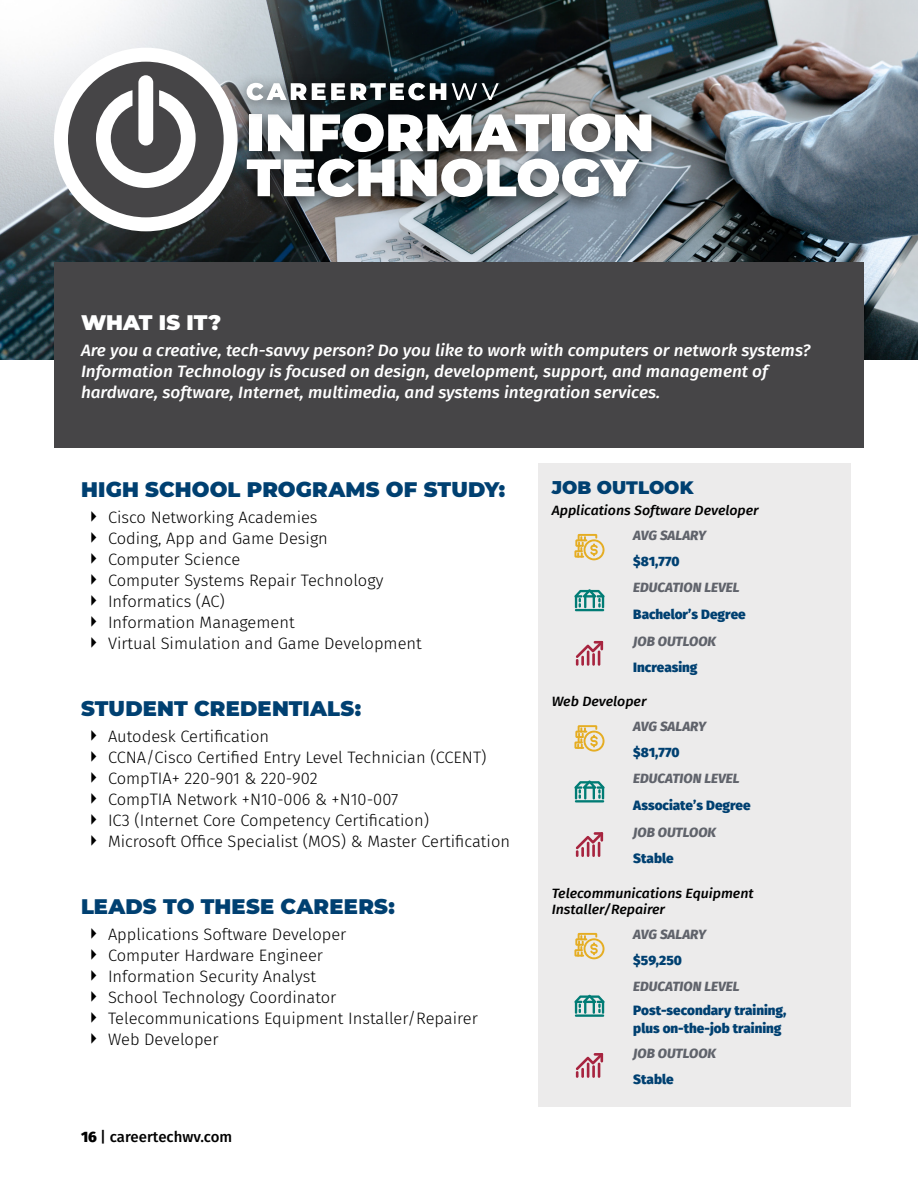
<style>
.page{position:relative;width:918px;height:1188px;background:#fff}
.page>*{position:absolute;margin:0;border:0;box-sizing:border-box;transform-origin:0 0}
.t1{font:900 52.5px/45px "Montserrat";color:#fff}
.Section{font:900 21px "Montserrat";letter-spacing:.01em;color:#004071}
.What_Is_It{font:900 21px "Montserrat";letter-spacing:-.005em;color:#fff}
.Job_Outlook{font:900 18px "Montserrat";color:#004071}
.t2{font:300 16.5px "Fira Sans";color:#000}
.Cluster_Description{font:italic 500 16.5px/21px "Fira Sans";color:#fff;scale:1.04 1}
.t3{font:500 15px "Fira Sans";color:#000}
.Table_Text_2{font:800 13.5px "Fira Sans";color:#004071}
.Table_Heading{font:italic 800 13.5px "Fira Sans";color:#60636b}
.Job_Labels{font:italic 500 13.5px "Fira Sans";color:#000;scale:1.05 1}
.s1{font-family:"Montserrat";font-weight:500;font-size:24.75px}
.s2{font-weight:800}
</style>
<div class="page">
<img style="left:0;top:0;width:918px;height:360px">
<div style="left:54px;top:262px;width:810px;height:185px;background:#464547"></div>
<div style="left:54px;top:48px;width:184px;height:183px;background:#fff;border-radius:50%"></div>
<svg style="left:68px;top:62px;width:156px;height:155px"></svg>
<div style="left:232px;top:103px;width:435px;height:113px;background:#000;opacity:.75"></div>
<div style="left:232px;top:73px;width:280px;height:47px;background:#000;opacity:.75"></div>
<svg style="left:247px;top:83px;width:98px;height:17px"></svg>
<svg style="left:351px;top:83px;width:95px;height:17px"></svg>
<svg style="left:452px;top:83px;width:47px;height:17px"></svg>
<div style="left:538px;top:463px;width:312px;height:644px;background:#ecebeb"></div>
<svg style="left:574px;top:534px;width:31px;height:26px"></svg>
<hr style="left:575px;top:609px;width:29px;height:2px;background:#017c75">
<svg style="left:574px;top:589px;width:31px;height:19px"></svg>
<svg style="left:576px;top:641px;width:27px;height:25px"></svg>
<svg style="left:574px;top:725px;width:31px;height:27px"></svg>
<hr style="left:575px;top:800px;width:29px;height:3px;background:#017c75">
<svg style="left:574px;top:780px;width:31px;height:19px"></svg>
<svg style="left:576px;top:832px;width:27px;height:25px"></svg>
<svg style="left:574px;top:933px;width:31px;height:26px"></svg>
<hr style="left:575px;top:1014px;width:29px;height:3px;background:#017c75">
<svg style="left:574px;top:995px;width:31px;height:19px"></svg>
<svg style="left:576px;top:1053px;width:27px;height:25px"></svg>
<p class="t1" style="left:247px;top:107px;width:409px">INFORMATION<br>TECHNOLOGY</p>
<p class="What_Is_It" style="left:81px;top:307px;width:142px">WHAT IS IT?</p>
<p class="Cluster_Description" style="left:81px;top:339px;width:703px">Are you a creative, tech-savvy person? Do you like to work with computers or network systems?<br>Information Technology is focused on design, development, support, and management of hardware, software, Internet, multimedia, and systems integration services.</p>
<p class="Section" style="left:81px;top:474px;width:426px">HIGH SCHOOL PROGRAMS OF STUDY:</p>
<p class="t2" style="left:90px;top:505px;width:229px"><span class="s1">▶</span> Cisco Networking Academies</p>
<p class="t2" style="left:90px;top:526px;width:239px"><span class="s1">▶</span> Coding, App and Game Design</p>
<p class="t2" style="left:90px;top:547px;width:152px"><span class="s1">▶</span> Computer Science</p>
<p class="t2" style="left:90px;top:568px;width:295px"><span class="s1">▶</span> Computer Systems Repair Technology</p>
<p class="t2" style="left:90px;top:589px;width:136px"><span class="s1">▶</span> Informatics (AC)</p>
<p class="t2" style="left:90px;top:610px;width:206px"><span class="s1">▶</span> Information Management</p>
<p class="t2" style="left:90px;top:631px;width:333px"><span class="s1">▶</span> Virtual Simulation and Game Development</p>
<p class="Section" style="left:81px;top:693px;width:282px">STUDENT CREDENTIALS:</p>
<p class="t2" style="left:90px;top:724px;width:181px"><span class="s1">▶</span> Autodesk Certification</p>
<p class="t2" style="left:90px;top:745px;width:398px"><span class="s1">▶</span> CCNA/Cisco Certified Entry Level Technician (CCENT)</p>
<p class="t2" style="left:90px;top:766px;width:229px"><span class="s1">▶</span> CompTIA+ 220-901 &amp; 220-902</p>
<p class="t2" style="left:90px;top:787px;width:310px"><span class="s1">▶</span> CompTIA Network +N10-006 &amp; +N10-007</p>
<p class="t2" style="left:90px;top:808px;width:341px"><span class="s1">▶</span> IC3 (Internet Core Competency Certification)</p>
<p class="t2" style="left:90px;top:829px;width:422px"><span class="s1">▶</span> Microsoft Office Specialist (MOS) &amp; Master Certification</p>
<p class="Section" style="left:81px;top:891px;width:315px">LEADS TO THESE CAREERS:</p>
<p class="t2" style="left:90px;top:922px;width:258px"><span class="s1">▶</span> Applications Software Developer</p>
<p class="t2" style="left:90px;top:943px;width:235px"><span class="s1">▶</span> Computer Hardware Engineer</p>
<p class="t2" style="left:90px;top:964px;width:228px"><span class="s1">▶</span> Information Security Analyst</p>
<p class="t2" style="left:90px;top:985px;width:248px"><span class="s1">▶</span> School Technology Coordinator</p>
<p class="t2" style="left:90px;top:1006px;width:389px"><span class="s1">▶</span> Telecommunications Equipment Installer/Repairer</p>
<p class="t2" style="left:90px;top:1027px;width:130px"><span class="s1">▶</span> Web Developer</p>
<p class="t3" style="left:81px;top:1124px;width:153px"><span class="s2">16</span> | careertechwv.com</p>
<p class="Job_Outlook" style="left:552px;top:474px;width:143px">JOB OUTLOOK</p>
<p class="Job_Labels" style="left:552px;top:500px;width:199px">Applications Software Developer</p>
<p class="Table_Heading" style="left:633px;top:523px;width:74px">AVG SALARY</p>
<p class="Table_Text_2" style="left:633px;top:552px;width:48px">$81,770</p>
<p class="Table_Heading" style="left:633px;top:575px;width:108px">EDUCATION LEVEL</p>
<p class="Table_Text_2" style="left:633px;top:605px;width:114px">Bachelor’s Degree</p>
<p class="Table_Heading" style="left:633px;top:629px;width:84px">JOB OUTLOOK</p>
<p class="Table_Text_2" style="left:633px;top:658px;width:66px">Increasing</p>
<p class="Job_Labels" style="left:552px;top:691px;width:92px">Web Developer</p>
<p class="Table_Heading" style="left:633px;top:715px;width:74px">AVG SALARY</p>
<p class="Table_Text_2" style="left:633px;top:743px;width:48px">$81,770</p>
<p class="Table_Heading" style="left:633px;top:767px;width:108px">EDUCATION LEVEL</p>
<p class="Table_Text_2" style="left:633px;top:796px;width:119px">Associate’s Degree</p>
<p class="Table_Heading" style="left:633px;top:821px;width:84px">JOB OUTLOOK</p>
<p class="Table_Text_2" style="left:633px;top:849px;width:42px">Stable</p>
<p class="Job_Labels" style="left:552px;top:882px;width:194px">Telecommunications Equipment</p>
<p class="Job_Labels" style="left:552px;top:899px;width:109px">Installer/Repairer</p>
<p class="Table_Heading" style="left:633px;top:922px;width:74px">AVG SALARY</p>
<p class="Table_Text_2" style="left:633px;top:951px;width:50px">$59,250</p>
<p class="Table_Heading" style="left:633px;top:974px;width:108px">EDUCATION LEVEL</p>
<p class="Table_Text_2" style="left:633px;top:1001px;width:155px">Post-secondary training,</p>
<p class="Table_Text_2" style="left:633px;top:1019px;width:150px">plus on-the-job training</p>
<p class="Table_Heading" style="left:633px;top:1042px;width:84px">JOB OUTLOOK</p>
<p class="Table_Text_2" style="left:633px;top:1070px;width:42px">Stable</p>
</div>
